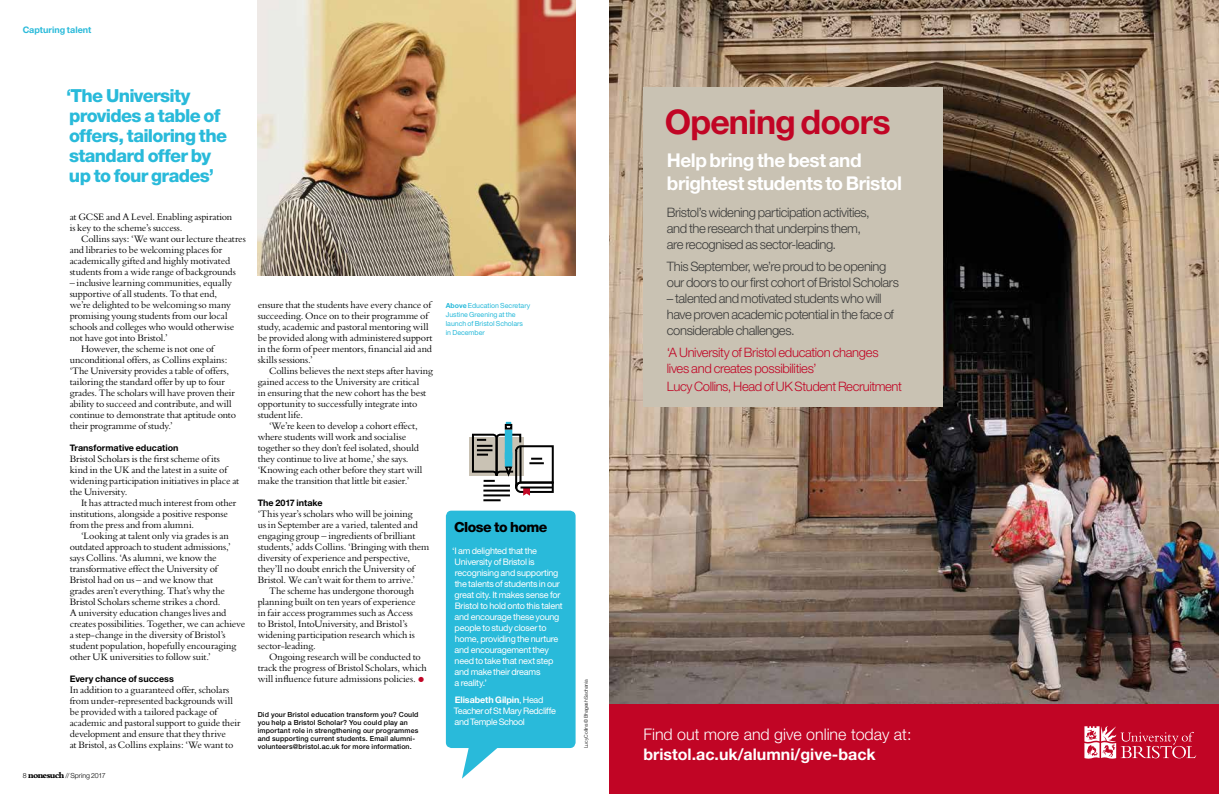
<style>
.page{position:relative;width:1219px;height:794px;background:#fff}
.page>*{position:absolute;margin:0;border:0;box-sizing:border-box;transform-origin:0 0}
.t1{font:700 34px "Helvetica Neue";letter-spacing:-.03em;color:#c10525}
.t2{font:700 19px/23px "Helvetica Neue";letter-spacing:-.025em;color:#fff}
.t3{font:800 18px/20px "Helvetica Neue";letter-spacing:-.04em;color:#29bada}
.t4{font:300 16px "Helvetica Neue";color:#fff}
.t5{font:700 16px "Helvetica Neue";color:#fff}
.t6{font:800 14px "Helvetica Neue";letter-spacing:-.04em;color:#000}
.t7{font:300 13px/16px "Helvetica Neue";letter-spacing:-.03em;color:#3b3b3a}
.t8{font:300 13px/16px "Helvetica Neue";letter-spacing:-.025em;color:#c10525}
.t9{font:10.2px/11px "Bembo";letter-spacing:-.01em;color:#000}
.t10{font:9px/11px "Helvetica Neue";letter-spacing:-.025em;color:#fff}
.t11{font:700 9px "Helvetica Neue";color:#000}
.t12{font:700 9px "Helvetica Neue";color:#29bada}
.t13{font:500 7px/8px "Helvetica Neue";letter-spacing:.02em;color:#000}
.t14{font:7px/9px "Helvetica Neue";letter-spacing:-.005em;color:#29bada}
.t15{font:300 7px "Helvetica Neue";letter-spacing:-.005em;color:#000}
.t16{font:300 5px "Helvetica Neue";letter-spacing:-.01em;color:#000}
.s1{font-family:"Bembo";font-weight:800;font-size:9px}
.s2{font-size:21px;color:#c10525}
.s3{font-weight:700}
</style>
<div class="page">
<img style="left:609px;top:0;width:610px;height:704px">
<div style="left:643px;top:88px;width:300px;height:319px;background:#c9c2b3"></div>
<img style="left:258px;top:0;width:317px;height:275px">
<div style="left:469px;top:437px;width:55px;height:38px;background:#c9c2b4"></div>
<svg style="left:471px;top:422px;width:83px;height:80px"></svg>
<div style="left:446px;top:510px;width:130px;height:238px;background:#29bada;border-radius:6px"></div>
<svg style="left:462px;top:748px;width:36px;height:30px"></svg>
<div style="left:609px;top:704px;width:610px;height:90px;background:#c10525"></div>
<svg style="left:1084px;top:726px;width:112px;height:32px"></svg>
<p class="t12" style="left:23px;top:24px;width:70px">Capturing talent</p>
<h3 class="t3" style="left:66px;top:85px;width:162px">‘The University provides a table of offers, tailoring the standard offer by up to four grades’</h3>
<p class="t9" style="left:70px;top:211px;width:164px">at GCSE and A Level. Enabling aspiration is key to the scheme’s success.</p>
<p class="t9" style="left:70px;top:233px;width:178px;text-indent:11px">Collins says: ‘We want our lecture theatres and libraries to be welcoming places for academically gifted and highly motivated students from a wide range of backgrounds</p>
<p class="t9" style="left:70px;top:277px;width:164px">– inclusive learning communities, equally</p>
<p class="t9" style="left:70px;top:288px;width:149px">supportive of all students. To that end,</p>
<p class="t9" style="left:70px;top:299px;width:163px">we’re delighted to be welcoming so many</p>
<p class="t9" style="left:70px;top:310px;width:159px">promising young students from our local</p>
<p class="t9" style="left:70px;top:321px;width:166px">schools and colleges who would otherwise</p>
<p class="t9" style="left:70px;top:332px;width:100px">not have got into Bristol.’</p>
<p class="t9" style="left:81px;top:343px;width:135px">However, the scheme is not one of</p>
<p class="t9" style="left:70px;top:354px;width:159px">unconditional offers, as Collins explains:</p>
<p class="t9" style="left:70px;top:365px;width:161px">‘The University provides a table of offers,</p>
<p class="t9" style="left:70px;top:376px;width:157px">tailoring the standard offer by up to four</p>
<p class="t9" style="left:70px;top:387px;width:167px">grades. The scholars will have proven their</p>
<p class="t9" style="left:70px;top:398px;width:164px">ability to succeed and contribute, and will</p>
<p class="t9" style="left:70px;top:409px;width:168px">continue to demonstrate that aptitude onto</p>
<p class="t9" style="left:70px;top:420px;width:105px">their programme of study.’</p>
<p class="t11" style="left:70px;top:442px;width:110px">Transformative education</p>
<p class="t9" style="left:70px;top:453px;width:171px">Bristol Scholars is the first scheme of its kind in the UK and the latest in a suite of widening participation initiatives in place at the University.</p>
<p class="t9" style="left:70px;top:497px;width:168px;text-indent:11px">It has attracted much interest from other institutions, alongside a positive response from the press and from alumni.</p>
<p class="t9" style="left:70px;top:530px;width:177px;text-indent:11px">‘Looking at talent only via grades is an outdated approach to student admissions,’ says Collins. ‘As alumni, we know the transformative effect the University of Bristol had on us – and we know that<br>grades aren’t everything. That’s why the Bristol Scholars scheme strikes a chord.<br>A university education changes lives and creates possibilities. Together, we can achieve a step-change in the diversity of Bristol’s student population, hopefully encouraging other UK universities to follow suit.’</p>
<p class="t11" style="left:70px;top:673px;width:106px">Every chance of success</p>
<p class="t9" style="left:70px;top:684px;width:172px">In addition to a guaranteed offer, scholars from under-represented backgrounds will be provided with a tailored package of academic and pastoral support to guide their development and ensure that they thrive<br>at Bristol, as Collins explains: ‘We want to</p>
<p class="t15" style="left:23px;top:771px;width:85px">8 <span class="s1">nonesuch</span> // Spring 2017</p>
<p class="t9" style="left:258px;top:299px;width:176px">ensure that the students have every chance of succeeding. Once on to their programme of study, academic and pastoral mentoring will be provided along with administered support in the form of peer mentors, financial aid and skills sessions.’</p>
<p class="t9" style="left:258px;top:365px;width:177px;text-indent:11px">Collins believes the next steps after having gained access to the University are critical<br>in ensuring that the new cohort has the best opportunity to successfully integrate into student life.</p>
<p class="t9" style="left:258px;top:420px;width:166px;text-indent:11px">‘We’re keen to develop a cohort effect, where students will work and socialise together so they don’t feel isolated, should they continue to live at home,’ she says. ‘Knowing each other before they start will make the transition that little bit easier.’</p>
<p class="t11" style="left:258px;top:497px;width:66px">The 2017 intake</p>
<p class="t9" style="left:258px;top:508px;width:173px">‘This year’s scholars who will be joining<br>us in September are a varied, talented and engaging group – ingredients of brilliant students,’ adds Collins. ‘Bringing with them diversity of experience and perspective, they’ll no doubt enrich the University of Bristol. We can’t wait for them to arrive.’</p>
<p class="t9" style="left:258px;top:585px;width:159px;text-indent:11px">The scheme has undergone thorough planning built on ten years of experience in fair access programmes such as Access to Bristol, IntoUniversity, and Bristol’s widening participation research which is sector-leading.</p>
<p class="t9" style="left:258px;top:651px;width:171px;text-align:center">Ongoing research will be conducted to track the progress of Bristol Scholars, which will influence future admissions policies. <span class="s2">•</span></p>
<p class="t13" style="left:258px;top:710px;width:162px">Did your Bristol education transform you? Could you help a Bristol Scholar? You could play an important role in strengthening our programmes and supporting current students. Email alumni&shy;volunteers@bristol.ac.uk for more information.</p>
<p class="t14" style="left:446px;top:301px;width:86px"><span class="s3">Above</span> Education Secretary<br>Justine Greening at the launch of Bristol Scholars<br>in December</p>
<h3 class="t6" style="left:454px;top:519px;width:95px">Close to home</h3>
<p class="t10" style="left:452px;top:545px;width:112px">‘I am delighted that the<br>University of Bristol is recognising and supporting the talents of students in our great city. It makes sense for<br>Bristol to hold onto this talent and encourage these young people to study closer to home, providing the nurture and encouragement they need to take that next step and make their dreams<br>a reality.’</p>
<p class="t10" style="left:454px;top:694px;width:104px"><span class="s3">Elisabeth Gilpin</span>, Head<br>Teacher of St Mary Redcliffe and Temple School</p>
<p class="t16" style="left:583px;top:748px;width:70px;rotate:-90deg">Lucy Collins © Bhagesh Sachania</p>
<h1 class="t1" style="left:665px;top:100px;width:227px">Opening doors</h1>
<h2 class="t2" style="left:667px;top:148px;width:237px">Help bring the best and brightest students to Bristol</h2>
<p class="t7" style="left:667px;top:204px;width:205px">Bristol’s widening participation activities, and the research that underpins them, are recognised as sector-leading.</p>
<p class="t7" style="left:667px;top:258px;width:234px">This September, we’re proud to be opening our doors to our first cohort of Bristol Scholars</p>
<p class="t7" style="left:667px;top:290px;width:229px">– talented and motivated students who will have proven academic potential in the face of considerable challenges.</p>
<p class="t8" style="left:667px;top:343px;width:213px">‘A University of Bristol education changes lives and creates possibilities’</p>
<p class="t8" style="left:667px;top:378px;width:237px">Lucy Collins, Head of UK Student Recruitment</p>
<h3 class="t4" style="left:643px;top:724px;width:269px">Find out more and give online today at:</h3>
<h3 class="t5" style="left:643px;top:744px;width:234px">bristol.ac.uk/alumni/give-back</h3>
</div>
